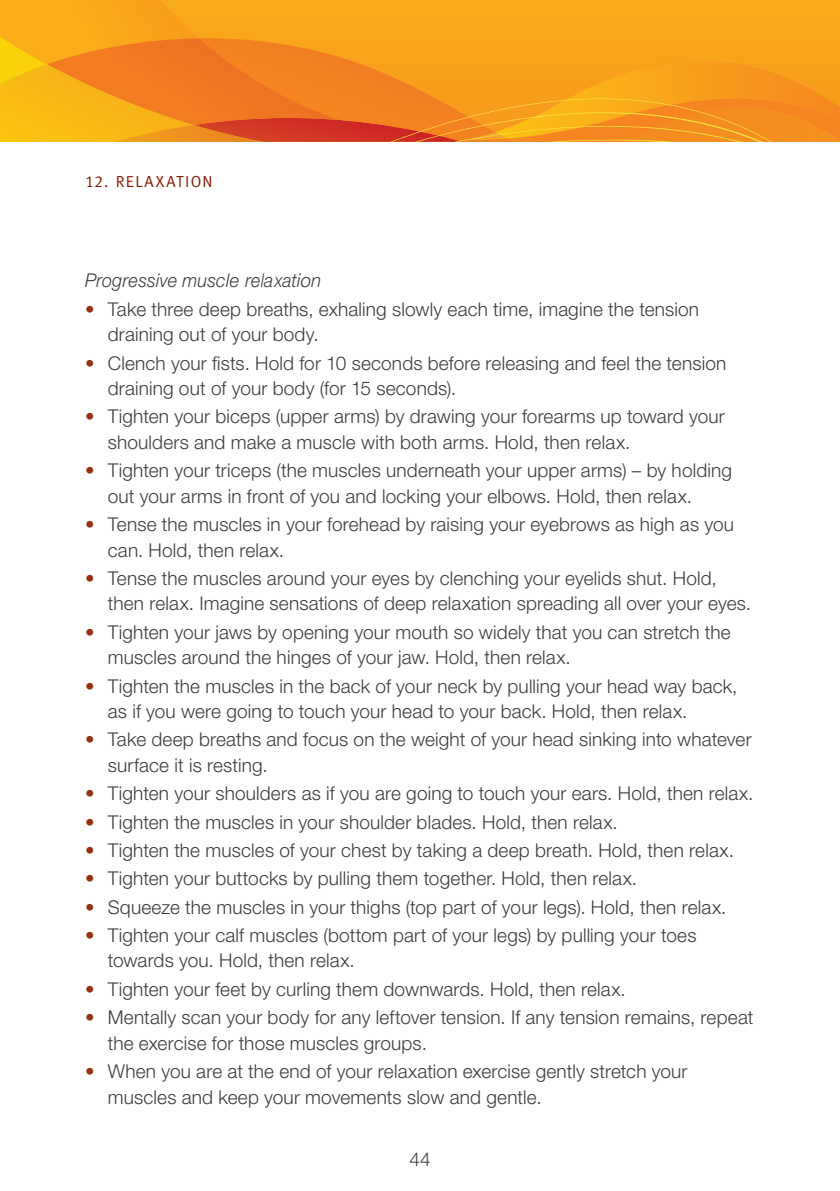
<style>
.page{position:relative;width:840px;height:1191px;background:#fff}
.page>*{position:absolute;margin:0;border:0;box-sizing:border-box;transform-origin:0 0}
.t1{font:300 19px/25.4px "Helvetica Neue";letter-spacing:.01em;color:#3e3e3f}
.t2{font:italic 300 19px "Helvetica Neue";letter-spacing:.01em;color:#3e3e3f;scale:.95 1}
.t3{font:16px "Meta Caps";letter-spacing:.075em;color:#891c02}
.s1{color:#933111}
</style>
<div class="page">
<svg style="left:0;top:0;width:839px;height:89px;background:#f69f1c"></svg>
<svg style="left:0;top:89px;width:839px;height:53px;background:#f18e1e"></svg>
<p class="t3" style="left:85px;top:172px;width:129px">12. RELAXATION</p>
<p class="t2" style="left:85px;top:269px;width:250px">Progressive muscle relaxation</p>
<p class="t1" style="left:108px;top:296px;width:592px;text-indent:-23px"><span class="s1">•</span> Take three deep breaths, exhaling slowly each time, imagine the tension draining out of your body.</p>
<p class="t1" style="left:108px;top:349px;width:619px;text-indent:-23px"><span class="s1">•</span> Clench your fists. Hold for 10 seconds before releasing and feel the tension draining out of your body (for 15 seconds).</p>
<p class="t1" style="left:108px;top:403px;width:618px;text-indent:-23px"><span class="s1">•</span> Tighten your biceps (upper arms) by drawing your forearms up toward your shoulders and make a muscle with both arms. Hold, then relax.</p>
<p class="t1" style="left:108px;top:457px;width:625px;text-indent:-23px"><span class="s1">•</span> Tighten your triceps (the muscles underneath your upper arms) – by holding out your arms in front of you and locking your elbows. Hold, then relax.</p>
<p class="t1" style="left:108px;top:511px;width:627px;text-indent:-23px"><span class="s1">•</span> Tense the muscles in your forehead by raising your eyebrows as high as you can. Hold, then relax.</p>
<p class="t1" style="left:108px;top:565px;width:644px;text-indent:-23px"><span class="s1">•</span> Tense the muscles around your eyes by clenching your eyelids shut. Hold, then relax. Imagine sensations of deep relaxation spreading all over your eyes.</p>
<p class="t1" style="left:108px;top:619px;width:624px;text-indent:-23px"><span class="s1">•</span> Tighten your jaws by opening your mouth so widely that you can stretch the muscles around the hinges of your jaw. Hold, then relax.</p>
<p class="t1" style="left:108px;top:672px;width:631px;text-indent:-23px"><span class="s1">•</span> Tighten the muscles in the back of your neck by pulling your head way back, as if you were going to touch your head to your back. Hold, then relax.</p>
<p class="t1" style="left:108px;top:726px;width:645px;text-indent:-23px"><span class="s1">•</span> Take deep breaths and focus on the weight of your head sinking into whatever surface it is resting.</p>
<p class="t1" style="left:85px;top:780px;width:669px"><span class="s1">•</span> Tighten your shoulders as if you are going to touch your ears. Hold, then relax.</p>
<p class="t1" style="left:85px;top:808px;width:534px"><span class="s1">•</span> Tighten the muscles in your shoulder blades. Hold, then relax.</p>
<p class="t1" style="left:85px;top:837px;width:650px"><span class="s1">•</span> Tighten the muscles of your chest by taking a deep breath. Hold, then relax.</p>
<p class="t1" style="left:85px;top:865px;width:553px"><span class="s1">•</span> Tighten your buttocks by pulling them together. Hold, then relax.</p>
<p class="t1" style="left:85px;top:893px;width:642px"><span class="s1">•</span> Squeeze the muscles in your thighs (top part of your legs). Hold, then relax.</p>
<p class="t1" style="left:108px;top:922px;width:590px;text-indent:-23px"><span class="s1">•</span> Tighten your calf muscles (bottom part of your legs) by pulling your toes towards you. Hold, then relax.</p>
<p class="t1" style="left:85px;top:976px;width:542px"><span class="s1">•</span> Tighten your feet by curling them downwards. Hold, then relax.</p>
<p class="t1" style="left:108px;top:1004px;width:646px;text-indent:-23px"><span class="s1">•</span> Mentally scan your body for any leftover tension. If any tension remains, repeat the exercise for those muscles groups.</p>
<p class="t1" style="left:108px;top:1058px;width:581px;text-indent:-23px"><span class="s1">•</span> When you are at the end of your relaxation exercise gently stretch your muscles and keep your movements slow and gentle.</p>
<p class="t1" style="left:409px;top:1146px;width:23px">44</p>
</div>
